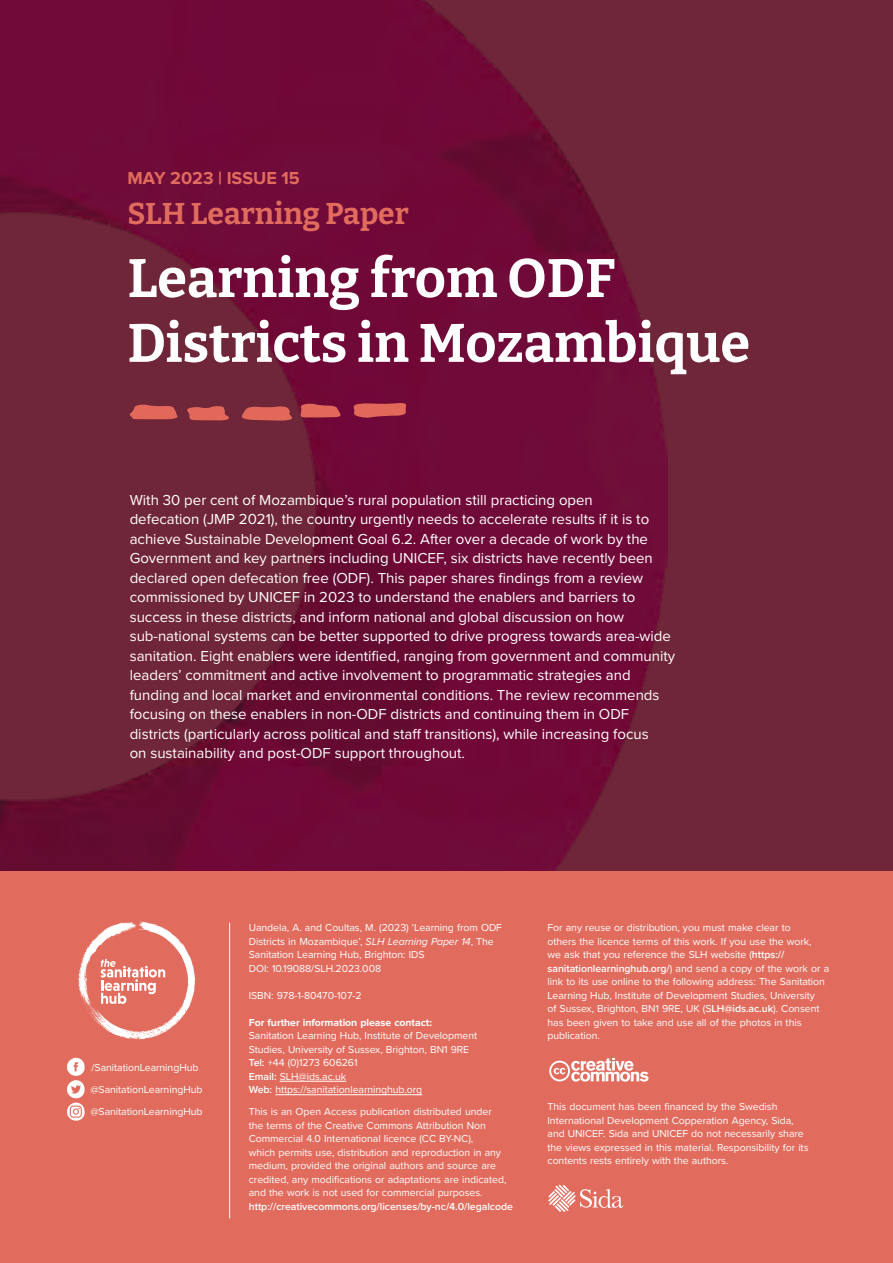
<style>
.page{position:relative;width:893px;height:1263px;background:#fff}
.page>*{position:absolute;margin:0;border:0;box-sizing:border-box;transform-origin:0 0}
.t1{font:100 54px/64.8px "Bitter";color:#fff}
.t2{font:100 30px "Bitter";color:#e16c5e}
.t3{font:700 18px "Proxima Nova";color:#e16c5e}
.t4{font:15px/19.5px "Proxima Nova";color:#fff}
.Back_Copy{font:10.5px/13.5px "Proxima Nova";letter-spacing:-.005em;color:#fff}
.s1{font-style:italic}
.s2{font-weight:700}
.s3{font-weight:600}
</style>
<div class="page">
<div style="left:0;top:0;width:893px;height:907px;background:#702639"></div>
<img style="left:0;top:0;width:668px;height:872px">
<div style="left:0;top:872px;width:893px;height:391px;background:#e16c5e"></div>
<hr style="left:229px;top:923px;width:1px;height:295px;background:#fff">
<svg style="left:78px;top:922px;width:117px;height:118px"></svg>
<svg style="left:67px;top:1058px;width:18px;height:63px"></svg>
<hr style="left:280px;top:1081px;width:66px;height:1px;background:#fff">
<hr style="left:275px;top:1094px;width:147px;height:1px;background:#fff">
<svg style="left:549px;top:1058px;width:99px;height:23px"></svg>
<svg style="left:548px;top:1185px;width:75px;height:27px"></svg>
<svg style="left:130px;top:403px;width:276px;height:18px"></svg>
<p class="t3" style="left:128px;top:168px;width:174px">MAY 2023 | ISSUE 15</p>
<p class="t2" style="left:128px;top:195px;width:283px">SLH Learning Paper</p>
<p class="t1" style="left:128px;top:244px;width:624px">Learning from ODF<br>Districts in Mozambique</p>
<p class="t4" style="left:130px;top:489px;width:547px">With 30 per cent of Mozambique’s rural population still practicing open<br>defecation (JMP 2021), the country urgently needs to accelerate results if it is to achieve Sustainable Development Goal 6.2. After over a decade of work by the Government and key partners including UNICEF, six districts have recently been declared open defecation free (ODF). This paper shares findings from a review commissioned by UNICEF in 2023 to understand the enablers and barriers to success in these districts, and inform national and global discussion on how sub-national systems can be better supported to drive progress towards area-wide sanitation. Eight enablers were identified, ranging from government and community leaders’ commitment and active involvement to programmatic strategies and funding and local market and environmental conditions. The review recommends focusing on these enablers in non-ODF districts and continuing them in ODF districts (particularly across political and staff transitions), while increasing focus<br>on sustainability and post-ODF support throughout.</p>
<p class="Back_Copy" style="left:92px;top:1060px;width:109px">/SanitationLearningHub</p>
<p class="Back_Copy" style="left:90px;top:1082px;width:114px">@SanitationLearningHub</p>
<p class="Back_Copy" style="left:90px;top:1105px;width:114px">@SanitationLearningHub</p>
<p class="Back_Copy" style="left:249px;top:920px;width:255px">Uandela, A. and Coultas, M. (2023) ‘Learning from ODF Districts in Mozambique’, <span class="s1">SLH Learning Paper 14</span>, The Sanitation Learning Hub, Brighton: IDS<br>DOI: 10.19088/SLH.2023.008</p>
<p class="Back_Copy" style="left:249px;top:988px;width:114px">ISBN: 978-1-80470-107-2</p>
<p class="Back_Copy" style="left:249px;top:1015px;width:230px"><span class="s2">For further information please contact:<br></span>Sanitation Learning Hub, Institute of Development Studies, University of Sussex, Brighton, BN1 9RE <span class="s3">Tel:</span> +44 (0)1273 606261<br><span class="s3">Email:</span> SLH@ids.ac.uk<br><span class="s3">Web:</span> https://sanitationlearninghub.org</p>
<p class="Back_Copy" style="left:249px;top:1104px;width:266px">This is an Open Access publication distributed under<br>the terms of the Creative Commons Attribution Non Commercial 4.0 International licence (CC BY-NC),<br>which permits use, distribution and reproduction in any medium, provided the original authors and source are credited, any modifications or adaptations are indicated, and the work is not used for commercial purposes. <span class="s3">http://creativecommons.org/licenses/by-nc/4.0/legalcode</span></p>
<p class="Back_Copy" style="left:547px;top:920px;width:283px">For any reuse or distribution, you must make clear to<br>others the licence terms of this work. If you use the work,<br>we ask that you reference the SLH website (<span class="s3">https:// sanitationlearninghub.org/</span>) and send a copy of the work or a link to its use online to the following address: The Sanitation Learning Hub, Institute of Development Studies, University<br>of Sussex, Brighton, BN1 9RE, UK (S<span class="s3">LH@ids.ac.uk</span>). Consent has been given to take and use all of the photos in this publication.</p>
<p class="Back_Copy" style="left:547px;top:1099px;width:263px">This document has been financed by the Swedish International Development Copperation Agency, Sida, and UNICEF. Sida and UNICEF do not necessarily share the views expressed in this material. Responsibility for its contents rests entirely with the authors.</p>
</div>
